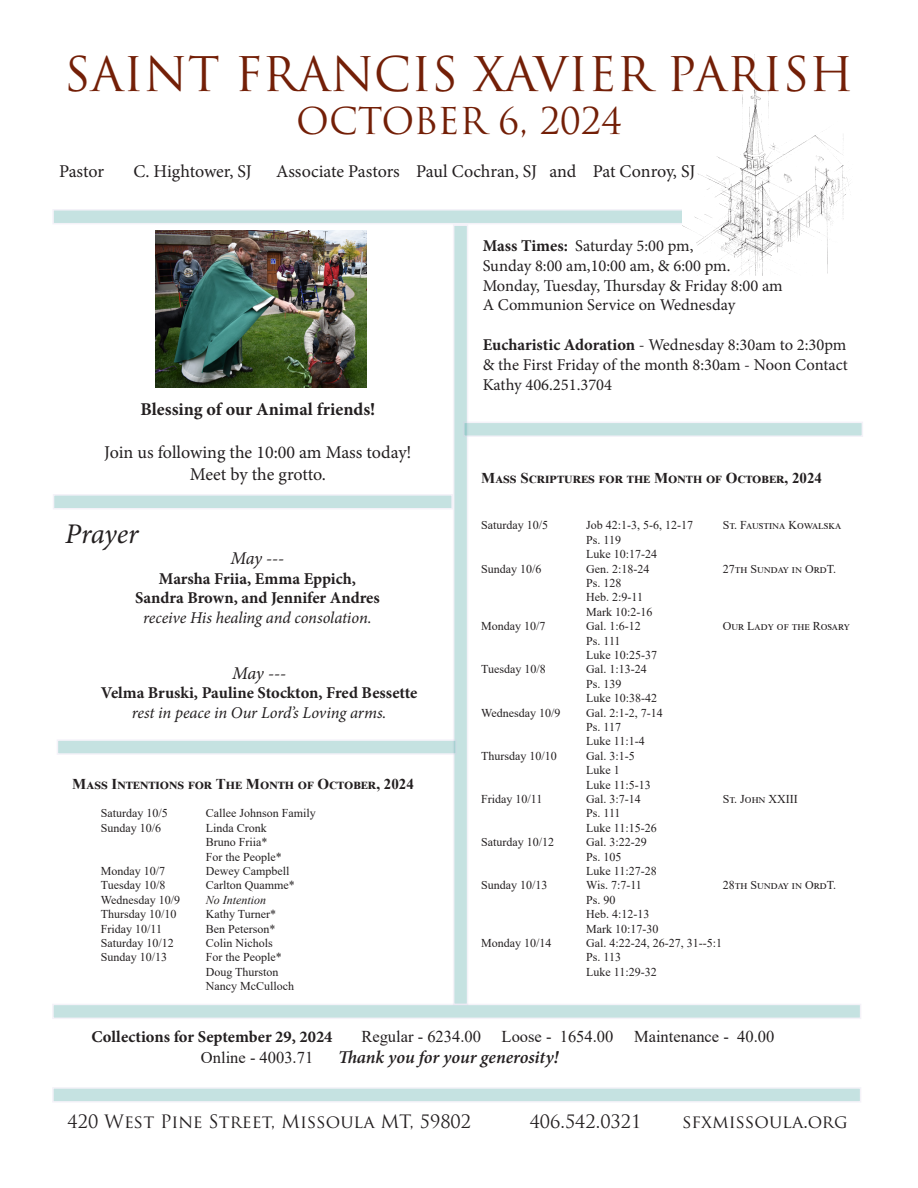
<style>
.page{position:relative;width:918px;height:1188px;background:#fff}
.page>*{position:absolute;margin:0;border:0;box-sizing:border-box;transform-origin:0 0}
.t1{font:46.5px "Trajan Pro";color:#731f07}
.t2{font:36px "Trajan Pro";color:#731f07}
.t3{font:italic 28.5px "Minion Pro";letter-spacing:-.005em;color:#231f20}
.t4{font:18px "Minion Pro";letter-spacing:-.005em;color:#231f20}
.t5{font:18px "Trajan Pro";color:#231f20}
.t6{font:700 18px "Minion Pro";color:#231f20}
.t7{font:italic 600 18px "Minion Pro";letter-spacing:-.005em;color:#231f20}
.t8{font:italic 18px "Minion Pro";letter-spacing:-.025em;color:#231f20}
.t9{font:16.5px/19.8px "Minion Pro";color:#231f20;text-align:justify}
.t10{font:700 16.5px "Minion Pro";color:#231f20}
.t11{font:italic 16.5px "Minion Pro";letter-spacing:-.01em;color:#231f20}
.t12{font:16.5px "Times New Roman";color:#231f20}
.t13{font:700 15px "Times New Roman";color:#231f20}
.t14{font:12px "Times New Roman";color:#231f20}
.t15{font:12px "Times New Roman";letter-spacing:.03em;color:#231f20}
.t16{font:12px "Times New Roman";letter-spacing:.065em;color:#231f20}
.t17{font:italic 12px "Times New Roman";color:#231f20}
.s1{font-weight:700}
</style>
<div class="page">
<div style="left:52px;top:209px;width:810px;height:15px;background:#c5e2e1;border:2px solid #d8cfe8"></div>
<div style="left:453px;top:224px;width:15px;height:781px;background:#c5e2e1;border:2px solid #d8cfe8"></div>
<div style="left:52px;top:1087px;width:809px;height:16px;background:#c5e2e1;border:2px solid #d8cfe8"></div>
<img style="left:682px;top:54px;width:180px;height:222px">
<div style="left:52px;top:1004px;width:809px;height:15px;background:#c5e2e1;border:2px solid #d8cfe8"></div>
<div style="left:463px;top:422px;width:400px;height:15px;background:#c5e2e1;border:2px solid #d8cfe8"></div>
<div style="left:57px;top:739px;width:400px;height:16px;background:#c5e2e1;border:2px solid #d8cfe8"></div>
<div style="left:53px;top:494px;width:400px;height:16px;background:#c5e2e1;border:2px solid #d8cfe8"></div>
<img style="left:155px;top:230px;width:212px;height:158px">
<p class="t1" style="left:64px;top:45px;width:791px">SAINT FRANCIS XAVIER PARISH</p>
<p class="t2" style="left:296px;top:98px;width:327px">OCTOBER 6, 2024</p>
<p class="t4" style="left:59px;top:159px;width:47px">Pastor</p>
<p class="t4" style="left:133px;top:159px;width:120px">C. Hightower, SJ</p>
<p class="t4" style="left:276px;top:159px;width:421px">Associate Pastors Paul Cochran, SJ and Pat Conroy, SJ</p>
<p class="t6" style="left:140px;top:396px;width:236px">Blessing of our Animal friends!</p>
<p class="t4" style="left:104px;top:440px;width:309px">Join us following the 10:00 am Mass today!</p>
<p class="t4" style="left:190px;top:462px;width:138px">Meet by the grotto.</p>
<p class="t3" style="left:65px;top:514px;width:75px">Prayer</p>
<p class="t8" style="left:231px;top:546px;width:55px">May ---</p>
<p class="t10" style="left:159px;top:567px;width:199px">Marsha Friia, Emma Eppich,</p>
<p class="t10" style="left:135px;top:587px;width:246px">Sandra Brown, and Jennifer Andres</p>
<p class="t11" style="left:143px;top:607px;width:230px">receive His healing and consolation.</p>
<p class="t8" style="left:232px;top:660px;width:55px">May ---</p>
<p class="t10" style="left:101px;top:681px;width:318px">Velma Bruski, Pauline Stockton, Fred Bessette</p>
<p class="t11" style="left:132px;top:702px;width:256px">rest in peace in Our Lord’s Loving arms.</p>
<p class="t13" style="left:72px;top:773px;width:343px">Mass Intentions for The Month of October, 2024</p>
<p class="t14" style="left:101px;top:805px;width:68px">Saturday 10/5</p>
<p class="t14" style="left:206px;top:805px;width:112px">Callee Johnson Family</p>
<p class="t14" style="left:101px;top:819px;width:62px">Sunday 10/6</p>
<p class="t14" style="left:206px;top:819px;width:62px">Linda Cronk</p>
<p class="t14" style="left:206px;top:834px;width:63px">Bruno Friia*</p>
<p class="t14" style="left:206px;top:848px;width:77px">For the People*</p>
<p class="t14" style="left:101px;top:862px;width:66px">Monday 10/7</p>
<p class="t14" style="left:206px;top:862px;width:85px">Dewey Campbell</p>
<p class="t14" style="left:101px;top:877px;width:66px">Tuesday 10/8</p>
<p class="t14" style="left:206px;top:877px;width:90px">Carlton Quamme*</p>
<p class="t14" style="left:101px;top:891px;width:81px">Wednesday 10/9</p>
<p class="t17" style="left:206px;top:891px;width:62px">No Intention</p>
<p class="t14" style="left:101px;top:906px;width:77px">Thursday 10/10</p>
<p class="t14" style="left:206px;top:906px;width:72px">Kathy Turner*</p>
<p class="t14" style="left:101px;top:920px;width:63px">Friday 10/11</p>
<p class="t14" style="left:206px;top:920px;width:71px">Ben Peterson*</p>
<p class="t14" style="left:101px;top:934px;width:74px">Saturday 10/12</p>
<p class="t14" style="left:206px;top:934px;width:69px">Colin Nichols</p>
<p class="t14" style="left:101px;top:949px;width:68px">Sunday 10/13</p>
<p class="t14" style="left:206px;top:949px;width:77px">For the People*</p>
<p class="t14" style="left:206px;top:963px;width:74px">Doug Thurston</p>
<p class="t14" style="left:206px;top:978px;width:90px">Nancy McCulloch</p>
<p class="t9" style="left:483px;top:236px;width:212px"><span class="s1">Mass Times:</span> Saturday 5:00 pm,</p>
<p class="t9" style="left:483px;top:256px;width:249px">Sunday 8:00 am,10:00 am, &amp; 6:00 pm.</p>
<p class="t9" style="left:483px;top:276px;width:301px">Monday, Tuesday, Thursday &amp; Friday 8:00 am</p>
<p class="t9" style="left:483px;top:295px;width:254px">A Communion Service on Wednesday</p>
<p class="t9" style="left:483px;top:335px;width:367px"><span class="s1">Eucharistic Adoration</span> - Wednesday 8:30am to 2:30pm &amp; the First Friday of the month 8:30am - Noon Contact Kathy 406.251.3704</p>
<p class="t13" style="left:481px;top:467px;width:342px">Mass Scriptures for the Month of October, 2024</p>
<p class="t14" style="left:481px;top:517px;width:68px">Saturday 10/5</p>
<p class="t14" style="left:586px;top:517px;width:108px">Job 42:1-3, 5-6, 12-17</p>
<p class="t15" style="left:723px;top:517px;width:119px">St. Faustina Kowalska</p>
<p class="t14" style="left:586px;top:531px;width:36px">Ps. 119</p>
<p class="t14" style="left:586px;top:546px;width:72px">Luke 10:17-24</p>
<p class="t14" style="left:481px;top:560px;width:62px">Sunday 10/6</p>
<p class="t14" style="left:586px;top:560px;width:65px">Gen. 2:18-24</p>
<p class="t14" style="left:723px;top:560px;width:115px">27th Sunday in OrdT.</p>
<p class="t14" style="left:586px;top:575px;width:37px">Ps. 128</p>
<p class="t14" style="left:586px;top:589px;width:58px">Heb. 2:9-11</p>
<p class="t14" style="left:586px;top:603px;width:68px">Mark 10:2-16</p>
<p class="t14" style="left:481px;top:618px;width:66px">Monday 10/7</p>
<p class="t14" style="left:586px;top:618px;width:56px">Gal. 1:6-12</p>
<p class="t16" style="left:723px;top:618px;width:129px">Our Lady of the Rosary</p>
<p class="t14" style="left:586px;top:632px;width:36px">Ps. 111</p>
<p class="t14" style="left:586px;top:647px;width:72px">Luke 10:25-37</p>
<p class="t14" style="left:481px;top:661px;width:66px">Tuesday 10/8</p>
<p class="t14" style="left:586px;top:661px;width:62px">Gal. 1:13-24</p>
<p class="t14" style="left:586px;top:675px;width:37px">Ps. 139</p>
<p class="t14" style="left:586px;top:690px;width:72px">Luke 10:38-42</p>
<p class="t14" style="left:481px;top:704px;width:81px">Wednesday 10/9</p>
<p class="t14" style="left:586px;top:704px;width:78px">Gal. 2:1-2, 7-14</p>
<p class="t14" style="left:586px;top:719px;width:36px">Ps. 117</p>
<p class="t14" style="left:586px;top:733px;width:60px">Luke 11:1-4</p>
<p class="t14" style="left:481px;top:747px;width:77px">Thursday 10/10</p>
<p class="t14" style="left:586px;top:747px;width:50px">Gal. 3:1-5</p>
<p class="t14" style="left:586px;top:762px;width:35px">Luke 1</p>
<p class="t14" style="left:586px;top:776px;width:66px">Luke 11:5-13</p>
<p class="t14" style="left:481px;top:791px;width:63px">Friday 10/11</p>
<p class="t14" style="left:586px;top:791px;width:56px">Gal. 3:7-14</p>
<p class="t14" style="left:723px;top:791px;width:77px">St. John XXIII</p>
<p class="t14" style="left:586px;top:805px;width:36px">Ps. 111</p>
<p class="t14" style="left:586px;top:819px;width:72px">Luke 11:15-26</p>
<p class="t14" style="left:481px;top:834px;width:74px">Saturday 10/12</p>
<p class="t14" style="left:586px;top:834px;width:62px">Gal. 3:22-29</p>
<p class="t14" style="left:586px;top:848px;width:37px">Ps. 105</p>
<p class="t14" style="left:586px;top:863px;width:72px">Luke 11:27-28</p>
<p class="t14" style="left:481px;top:877px;width:68px">Sunday 10/13</p>
<p class="t14" style="left:586px;top:877px;width:57px">Wis. 7:7-11</p>
<p class="t14" style="left:723px;top:877px;width:115px">28th Sunday in OrdT.</p>
<p class="t14" style="left:586px;top:891px;width:31px">Ps. 90</p>
<p class="t14" style="left:586px;top:906px;width:65px">Heb. 4:12-13</p>
<p class="t14" style="left:586px;top:920px;width:74px">Mark 10:17-30</p>
<p class="t14" style="left:481px;top:935px;width:72px">Monday 10/14</p>
<p class="t14" style="left:586px;top:935px;width:137px">Gal. 4:22-24, 26-27, 31--5:1</p>
<p class="t14" style="left:586px;top:949px;width:36px">Ps. 113</p>
<p class="t14" style="left:586px;top:963px;width:72px">Luke 11:29-32</p>
<p class="t10" style="left:91px;top:1025px;width:243px">Collections for September 29, 2024</p>
<p class="t12" style="left:361px;top:1025px;width:121px">Regular - 6234.00</p>
<p class="t12" style="left:502px;top:1025px;width:113px">Loose - 1654.00</p>
<p class="t12" style="left:634px;top:1025px;width:142px">Maintenance - 40.00</p>
<p class="t12" style="left:201px;top:1046px;width:114px">Online - 4003.71</p>
<p class="t7" style="left:338px;top:1045px;width:222px">Thank you for your generosity!</p>
<p class="t5" style="left:68px;top:1110px;width:405px">420 West Pine Street, Missoula MT, 59802</p>
<p class="t5" style="left:530px;top:1110px;width:113px">406.542.0321</p>
<p class="t5" style="left:682px;top:1110px;width:167px">sfxmissoula.org</p>
</div>
